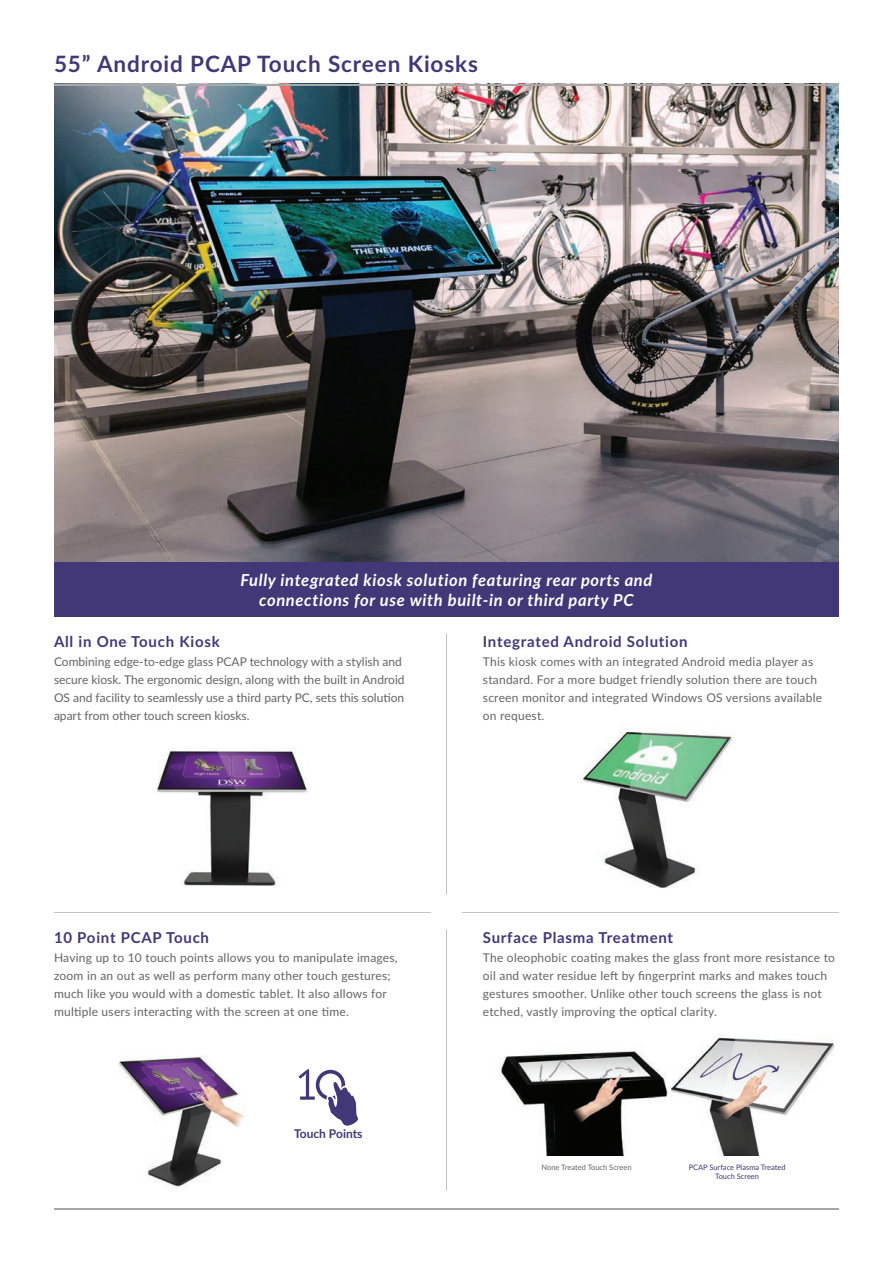
<style>
.page{position:relative;width:893px;height:1263px;background:#fff}
.page>*{position:absolute;margin:0;border:0;box-sizing:border-box;transform-origin:0 0}
.t1{font:700 22.5px "Lato";letter-spacing:.04em;color:#423777}
.t2{font:italic 700 16.5px/19.8px "Lato";letter-spacing:.04em;color:#fff;text-align:center}
.t3{font:700 15px "Lato";letter-spacing:.05em;color:#423777}
.t4{font:12px/18px "Lato";letter-spacing:.02em;color:#646464}
.t5{font:12px/18px "Lato";color:#646464}
.t6{font:700 12px "Lato";color:#423777}
.t7{font:7.5px/9px "Lato";color:#423777;text-align:center}
.t8{font:7.5px "Lato";color:#646464}
</style>
<div class="page">
<img style="left:54px;top:85px;width:785px;height:478px">
<hr style="left:54px;top:1208px;width:785px;height:1px;background:#a6a8aa">
<hr style="left:54px;top:84px;width:785px;height:1px;background:#a6a8aa">
<img style="left:157px;top:748px;width:151px;height:139px">
<img style="left:500px;top:1035px;width:335px;height:120px">
<img style="left:581px;top:731px;width:153px;height:157px">
<hr style="left:54px;top:912px;width:377px;height:1px;background:#c4c3c3">
<hr style="left:462px;top:912px;width:377px;height:1px;background:#c4c3c3">
<hr style="left:446px;top:931px;width:1px;height:259px;background:#c4c3c3">
<hr style="left:446px;top:634px;width:1px;height:259px;background:#c4c3c3">
<img style="left:119px;top:1056px;width:231px;height:132px">
<svg style="left:298px;top:1069px;width:60px;height:56px"></svg>
<div style="left:54px;top:563px;width:785px;height:54px;background:#423777"></div>
<h1 class="t1" style="left:54px;top:47px;width:426px">55” Android PCAP Touch Screen Kiosks</h1>
<p class="t3" style="left:54px;top:630px;width:167px">All in One Touch Kiosk</p>
<h2 class="t2" style="left:240px;top:570px;width:414px">Fully integrated kiosk solution featuring rear ports and connections for use with built-in or third party PC</h2>
<p class="t3" style="left:483px;top:630px;width:206px">Integrated Android Solution</p>
<p class="t5" style="left:54px;top:652px;width:352px">Combining edge-to-edge glass PCAP technology with a stylish and secure kiosk. The ergonomic design, along with the built in Android OS and facility to seamlessly use a third party PC, sets this solution apart from other touch screen kiosks.</p>
<p class="t4" style="left:483px;top:652px;width:341px">This kiosk comes with an integrated Android media player as standard. For a more budget friendly solution there are touch screen monitor and integrated Windows OS versions available on request.</p>
<p class="t3" style="left:54px;top:926px;width:157px">10 Point PCAP Touch</p>
<p class="t3" style="left:483px;top:926px;width:192px">Surface Plasma Treatment</p>
<p class="t4" style="left:54px;top:948px;width:345px">Having up to 10 touch points allows you to manipulate images, zoom in an out as well as perform many other touch gestures; much like you would with a domestic tablet. It also allows for multiple users interacting with the screen at one time.</p>
<p class="t4" style="left:483px;top:948px;width:354px">The oleophobic coating makes the glass front more resistance to oil and water residue left by fingerprint marks and makes touch gestures smoother. Unlike other touch screens the glass is not etched, vastly improving the optical clarity.</p>
<p class="t6" style="left:294px;top:1125px;width:70px">Touch Points</p>
<p class="t8" style="left:542px;top:1161px;width:92px">None Treated Touch Screen</p>
<p class="t7" style="left:689px;top:1162px;width:98px">PCAP Surface Plasma Treated<br>Touch Screen</p>
</div>
